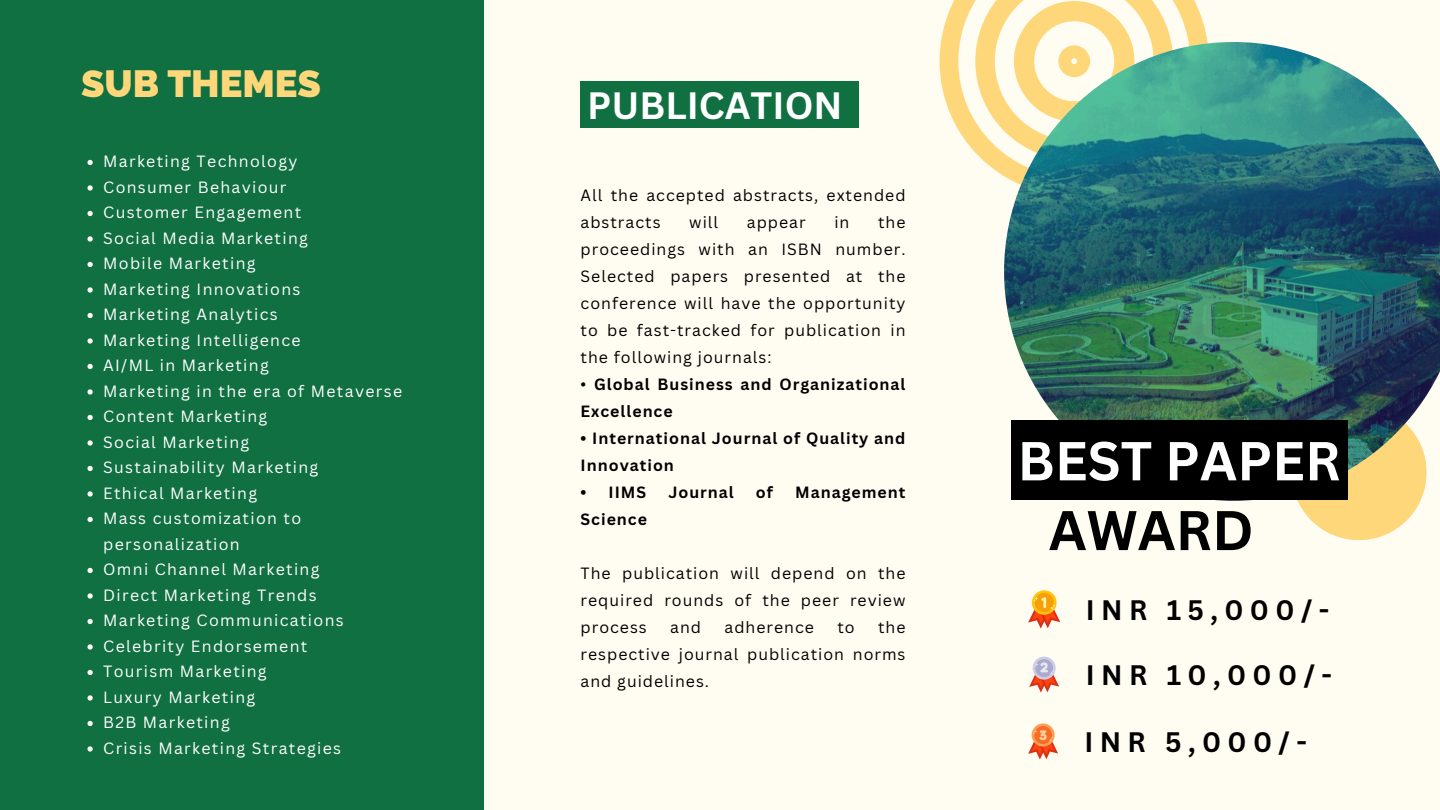
<style>
.page{position:relative;width:1440px;height:810px;background:#fffcf1}
.page>*{position:absolute;margin:0;border:0;box-sizing:border-box;transform-origin:0 0}
.t1{font:700 54.6px "Canva Sans";color:#000}
.t2{font:700 53.6px "Canva Sans";color:#fff}
.t3{font:800 38.1px "Raleway";color:#ffd77b}
.t4{font:700 37.1px "Canva Sans";color:#fff}
.t5{font:700 27.4px "Canva Sans";letter-spacing:.235em;color:#000}
.t6{font:15.9px/25.5px "Canva Sans";letter-spacing:.085em;color:#fff}
.t7{font:15.9px/27px "Canva Sans";letter-spacing:.06em;color:#000;text-align:justify}
.t8{font:700 15.9px/27px "Canva Sans";letter-spacing:.06em;color:#000}
.s1{font-weight:400}
</style>
<div class="page">
<div style="left:0;top:0;width:483px;height:810px;background:#107041"></div>
<svg style="left:940px;top:0;width:268px;height:176px"></svg>
<svg style="left:975px;top:0;width:198px;height:160px"></svg>
<svg style="left:1298px;top:501px;width:122px;height:39px"></svg>
<img style="left:1004px;top:42px;width:436px;height:459px">
<div style="left:581px;top:81px;width:278px;height:46px;background:#107041"></div>
<svg style="left:87px;top:160px;width:6px;height:5px"></svg>
<svg style="left:87px;top:185px;width:6px;height:6px"></svg>
<svg style="left:87px;top:211px;width:6px;height:5px"></svg>
<svg style="left:87px;top:236px;width:6px;height:6px"></svg>
<svg style="left:87px;top:262px;width:6px;height:5px"></svg>
<svg style="left:87px;top:287px;width:6px;height:6px"></svg>
<svg style="left:87px;top:313px;width:6px;height:5px"></svg>
<svg style="left:87px;top:338px;width:6px;height:6px"></svg>
<svg style="left:87px;top:364px;width:6px;height:5px"></svg>
<svg style="left:87px;top:389px;width:6px;height:6px"></svg>
<svg style="left:87px;top:415px;width:6px;height:5px"></svg>
<svg style="left:87px;top:440px;width:6px;height:6px"></svg>
<svg style="left:87px;top:466px;width:6px;height:5px"></svg>
<svg style="left:87px;top:491px;width:6px;height:6px"></svg>
<svg style="left:87px;top:517px;width:6px;height:5px"></svg>
<svg style="left:87px;top:568px;width:6px;height:5px"></svg>
<svg style="left:87px;top:593px;width:6px;height:6px"></svg>
<svg style="left:87px;top:619px;width:6px;height:5px"></svg>
<svg style="left:87px;top:644px;width:6px;height:6px"></svg>
<svg style="left:87px;top:670px;width:6px;height:5px"></svg>
<svg style="left:87px;top:695px;width:6px;height:6px"></svg>
<svg style="left:87px;top:721px;width:6px;height:5px"></svg>
<svg style="left:87px;top:746px;width:6px;height:6px"></svg>
<div style="left:1011px;top:420px;width:336px;height:79px;background:#000"></div>
<svg style="left:1032px;top:590px;width:25px;height:25px"></svg>
<div style="left:1035px;top:593px;width:19px;height:19px;background:#f59f0a;border-radius:50%"></div>
<svg style="left:1028px;top:597px;width:32px;height:32px"></svg>
<div style="left:1033px;top:657px;width:23px;height:23px;background:#cdcde9;border-radius:50%"></div>
<div style="left:1035px;top:659px;width:18px;height:18px;background:#aaaace;border-radius:50%"></div>
<svg style="left:1029px;top:662px;width:30px;height:31px"></svg>
<div style="left:1032px;top:724px;width:23px;height:23px;background:#f9a159;border-radius:50%"></div>
<div style="left:1034px;top:726px;width:18px;height:18px;background:#fa6b25;border-radius:50%"></div>
<svg style="left:1028px;top:730px;width:30px;height:30px"></svg>
<p class="t3" style="left:81px;top:61px;width:242px">SUB THEMES</p>
<p class="t6" style="left:103px;top:148px;width:196px">Marketing Technology</p>
<p class="t6" style="left:103px;top:174px;width:185px">Consumer Behaviour</p>
<p class="t6" style="left:103px;top:199px;width:200px">Customer Engagement</p>
<p class="t6" style="left:103px;top:225px;width:206px">Social Media Marketing</p>
<p class="t6" style="left:103px;top:250px;width:154px">Mobile Marketing</p>
<p class="t6" style="left:103px;top:276px;width:199px">Marketing Innovations</p>
<p class="t6" style="left:103px;top:301px;width:176px">Marketing Analytics</p>
<p class="t6" style="left:103px;top:327px;width:199px">Marketing Intelligence</p>
<p class="t6" style="left:103px;top:352px;width:167px">AI/ML in Marketing</p>
<p class="t6" style="left:103px;top:378px;width:300px">Marketing in the era of Metaverse</p>
<p class="t6" style="left:103px;top:403px;width:166px">Content Marketing</p>
<p class="t6" style="left:103px;top:429px;width:148px">Social Marketing</p>
<p class="t6" style="left:103px;top:454px;width:217px">Sustainability Marketing</p>
<p class="t6" style="left:103px;top:480px;width:155px">Ethical Marketing</p>
<p class="t6" style="left:103px;top:505px;width:199px">Mass customization to personalization</p>
<p class="t6" style="left:103px;top:556px;width:218px">Omni Channel Marketing</p>
<p class="t6" style="left:103px;top:582px;width:215px">Direct Marketing Trends</p>
<p class="t6" style="left:103px;top:607px;width:242px">Marketing Communications</p>
<p class="t6" style="left:103px;top:633px;width:206px">Celebrity Endorsement</p>
<p class="t6" style="left:103px;top:658px;width:165px">Tourism Marketing</p>
<h2 class="t6" style="left:103px;top:684px;width:154px">Luxury Marketing</h2>
<h3 class="t6" style="left:103px;top:709px;width:128px">B2B Marketing</h3>
<p class="t6" style="left:103px;top:735px;width:239px">Crisis Marketing Strategies</p>
<p class="t4" style="left:587px;top:80px;width:257px">PUBLICATION</p>
<p class="t7" style="left:581px;top:181px;width:326px">All the accepted abstracts, extended abstracts</p>
<p class="t7" style="left:581px;top:208px;width:326px;text-indent:298px">the proceedings with an ISBN number.<br>Selected papers presented at the conference will have the opportunity to be fast-tracked for publication in the following journals:</p>
<p class="t8" style="left:581px;top:370px;width:326px"><span class="s1">•</span> Global Business and Organizational<br>Excellence</p>
<p class="t8" style="left:581px;top:424px;width:326px">• International Journal of Quality and<br>Innovation</p>
<p class="t8" style="left:581px;top:478px;width:67px">• IIMS</p>
<p class="t8" style="left:668px;top:478px;width:67px">Journal</p>
<p class="t8" style="left:756px;top:478px;width:19px">of</p>
<p class="t8" style="left:795px;top:478px;width:112px">Management</p>
<p class="t8" style="left:581px;top:505px;width:68px">Science</p>
<p class="t7" style="left:689px;top:208px;width:30px">will</p>
<p class="t7" style="left:747px;top:208px;width:60px">appear</p>
<p class="t7" style="left:834px;top:208px;width:17px">in</p>
<p class="t7" style="left:581px;top:559px;width:326px">The publication will depend on the required rounds of the peer review process</p>
<p class="t7" style="left:581px;top:613px;width:326px;text-indent:298px">the respective journal publication norms and guidelines.</p>
<p class="t7" style="left:670px;top:613px;width:32px">and</p>
<p class="t7" style="left:725px;top:613px;width:91px">adherence</p>
<p class="t7" style="left:837px;top:613px;width:19px">to</p>
<h1 class="t2" style="left:1017px;top:423px;width:325px">BEST PAPER</h1>
<h1 class="t1" style="left:1049px;top:492px;width:207px">AWARD</h1>
<p class="t5" style="left:1086px;top:590px;width:245px">INR 15,000/-</p>
<h3 class="t5" style="left:1086px;top:656px;width:248px">INR 10,000/-</h3>
<p class="t5" style="left:1084px;top:722px;width:224px">INR 5,000/-</p>
</div>
